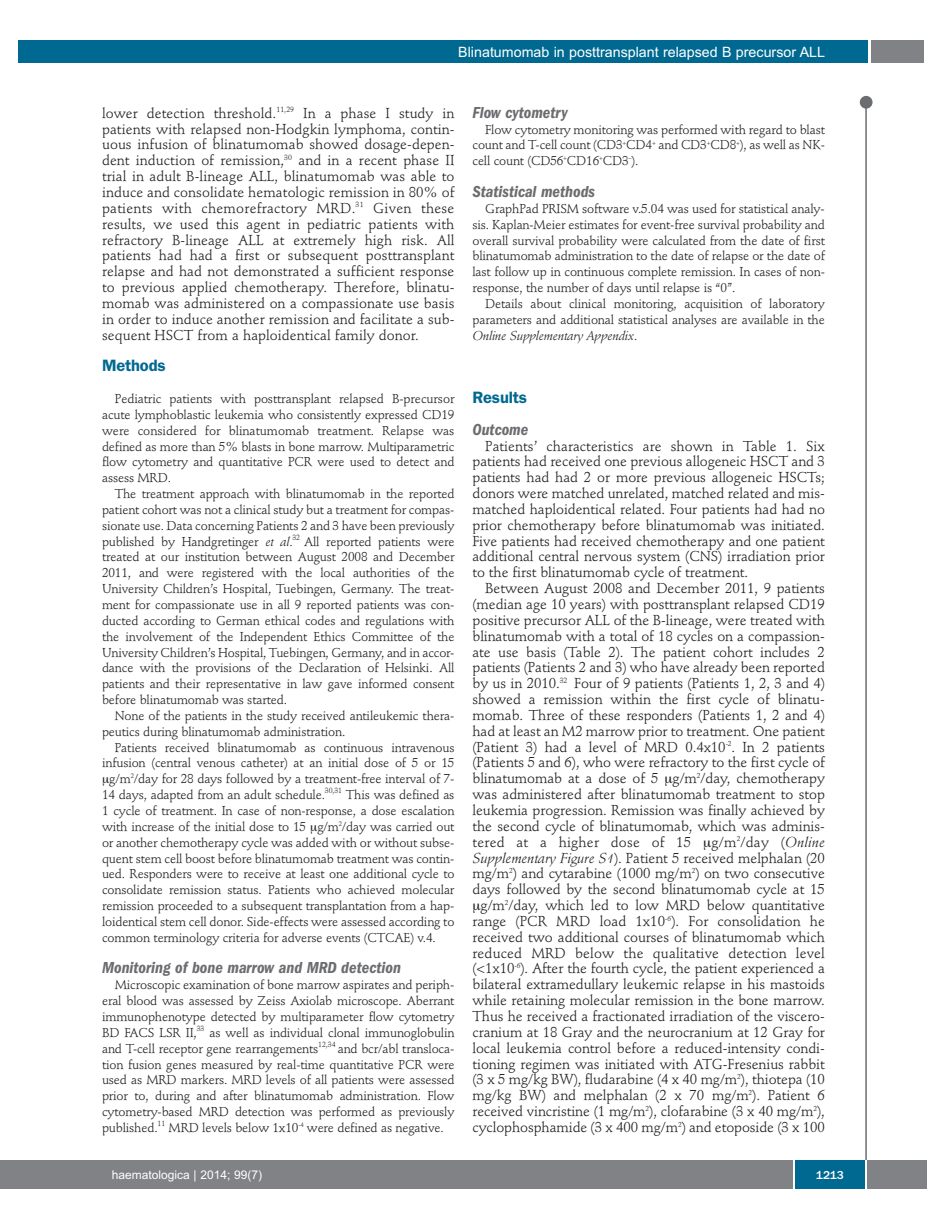
<style>
.page{position:relative;width:927px;height:1225px;background:#fff}
.page>*{position:absolute;margin:0;border:0;box-sizing:border-box;transform-origin:0 0}
.t1{font:italic 600 condensed 16.5px "Franklin Gothic";color:#6c6d70}
.t2{font:600 16.5px "Franklin Gothic";letter-spacing:-.01em;color:#006991}
.t3{font:14.25px/15.9px "Stempel Schneidler";letter-spacing:-.005em;color:#231f20;text-align:justify}
.t4{font:14.25px "Arial";color:#fff}
.t5{font:12.75px/15.9px "Stempel Schneidler";letter-spacing:-.015em;color:#231f20;text-align:justify}
.t6{font:12px "Arial";color:#fff}
.t7{font:500 12px "Franklin Gothic";color:#fff}
.s1{font-style:italic}
</style>
<div class="page">
<div style="left:860px;top:96px;width:12px;height:13px;background:#6c6d70;border-radius:50%"></div>
<hr style="left:865px;top:98px;width:2px;height:1062px;background:#6c6d70">
<div style="left:871px;top:40px;width:52px;height:22px;background:#808285"></div>
<div style="left:18px;top:40px;width:849px;height:22px;background:#006991"></div>
<div style="left:17px;top:1160px;width:910px;height:28px;background:#808285"></div>
<div style="left:795px;top:1160px;width:70px;height:28px;background:#006991"></div>
<hr style="left:793px;top:1160px;width:2px;height:28px;background:#fff">
<hr style="left:865px;top:1160px;width:2px;height:28px;background:#fff">
<div style="left:0;top:1160px;width:17px;height:28px;background:#808285"></div>
<p class="t4" style="left:458px;top:44px;width:368px">Blinatumomab in posttransplant relapsed B precursor ALL</p>
<p class="t3" style="left:102px;top:106px;width:354px">lower detection threshold.<sup>11,29</sup> In a phase I study in patients with relapsed non-Hodgkin lymphoma, contin&shy;uous infusion of blinatumomab showed dosage-depen&shy;dent induction of remission,<sup>30</sup> and in a recent phase II trial in adult B-lineage ALL, blinatumomab was able to induce and consolidate hematologic remission in 80% of patients with chemorefractory MRD.<sup>31</sup> Given these results, we used this agent in pediatric patients with refractory B-lineage ALL at extremely high risk. All patients had had a first or subsequent posttransplant relapse and had not demonstrated a sufficient response to previous applied chemotherapy. Therefore, blinatu&shy;momab was administered on a compassionate use basis in order to induce another remission and facilitate a sub&shy;sequent HSCT from a haploidentical family donor.</p>
<p class="t2" style="left:102px;top:360px;width:65px">Methods</p>
<p class="t5" style="left:102px;top:392px;width:354px;text-indent:13px">Pediatric patients with posttransplant relapsed B-precursor acute lymphoblastic leukemia who consistently expressed CD19 were considered for blinatumomab treatment. Relapse was defined as more than 5% blasts in bone marrow. Multiparametric flow cytometry and quantitative PCR were used to detect and assess MRD.</p>
<p class="t5" style="left:102px;top:487px;width:354px;text-indent:13px">The treatment approach with blinatumomab in the reported patient cohort was not a clinical study but a treatment for compas&shy;sionate use. Data concerning Patients 2 and 3 have been previously published by Handgretinger <span class="s1">et al</span>.<sup>32</sup> All reported patients were treated at our institution between August 2008 and December 2011, and were registered with the local authorities of the University Children’s Hospital, Tuebingen, Germany. The treat&shy;ment for compassionate use in all 9 reported patients was con&shy;ducted according to German ethical codes and regulations with the involvement of the Independent Ethics Committee of the University Children’s Hospital, Tuebingen, Germany, and in accor&shy;dance with the provisions of the Declaration of Helsinki. All patients and their representative in law gave informed consent before blinatumomab was started.</p>
<p class="t5" style="left:102px;top:709px;width:354px;text-indent:13px">None of the patients in the study received antileukemic thera&shy;peutics during blinatumomab administration.</p>
<p class="t5" style="left:115px;top:740px;width:341px">Patients received blinatumomab as continuous intravenous</p>
<p class="t5" style="left:102px;top:756px;width:354px">infusion (central venous catheter) at an initial dose of 5 or 15</p>
<p class="t5" style="left:109px;top:772px;width:347px">g/m<sup>2</sup>/day for 28 days followed by a treatment-free interval of 7-</p>
<p class="t5" style="left:102px;top:788px;width:354px">14 days, adapted from an adult schedule.<sup>30,31</sup> This was defined as</p>
<p class="t5" style="left:102px;top:804px;width:354px">1 cycle of treatment. In case of non-response, a dose escalation</p>
<p class="t5" style="left:102px;top:819px;width:354px">with increase of the initial dose to 15 g/m<sup>2</sup>/day was carried out</p>
<p class="t5" style="left:102px;top:835px;width:354px">or another chemotherapy cycle was added with or without subse-</p>
<p class="t5" style="left:102px;top:851px;width:354px">quent stem cell boost before blinatumomab treatment was contin-</p>
<p class="t5" style="left:102px;top:867px;width:354px">ued. Responders were to receive at least one additional cycle to</p>
<p class="t5" style="left:102px;top:883px;width:354px">consolidate remission status. Patients who achieved molecular</p>
<p class="t5" style="left:102px;top:899px;width:354px">remission proceeded to a subsequent transplantation from a hap-</p>
<p class="t5" style="left:102px;top:915px;width:354px">loidentical stem cell donor. Side-effects were assessed according to</p>
<p class="t5" style="left:102px;top:930px;width:335px">common terminology criteria for adverse events (CTCAE) v.4.</p>
<p class="t1" style="left:102px;top:962px;width:300px">Monitoring of bone marrow and MRD detection</p>
<p class="t5" style="left:102px;top:978px;width:354px;text-indent:13px">Microscopic examination of bone marrow aspirates and periph&shy;eral blood was assessed by Zeiss Axiolab microscope. Aberrant immunophenotype detected by multiparameter flow cytometry BD FACS LSR II,<sup>33</sup> as well as individual clonal immunoglobulin and T-cell receptor gene rearrangements<sup>12,34</sup> and bcr/abl transloca&shy;tion fusion genes measured by real-time quantitative PCR were used as MRD markers. MRD levels of all patients were assessed prior to, during and after blinatumomab administration. Flow cytometry-based MRD detection was performed as previously published.<sup>11</sup> MRD levels below 1x10<sup>-4</sup> were defined as negative.</p>
<p class="t1" style="left:472px;top:106px;width:97px">Flow cytometry</p>
<p class="t5" style="left:472px;top:122px;width:354px;text-indent:13px">Flow cytometry monitoring was performed with regard to blast count and T-cell count (CD3<sup>+</sup>CD4<sup>+</sup> and CD3<sup>+</sup>CD8<sup>+</sup>), as well as NK&shy;cell count (CD56<sup>+</sup>CD16<sup>+</sup>CD3<sup>–</sup>).</p>
<p class="t1" style="left:472px;top:185px;width:124px">Statistical methods</p>
<p class="t5" style="left:472px;top:202px;width:354px;text-indent:13px">GraphPad PRISM software v.5.04 was used for statistical analy&shy;sis. Kaplan-Meier estimates for event-free survival probability and overall survival probability were calculated from the date of first blinatumomab administration to the date of relapse or the date of last follow up in continuous complete remission. In cases of non&shy;response, the number of days until relapse is “0”.</p>
<p class="t5" style="left:472px;top:297px;width:354px;text-indent:13px">Details about clinical monitoring, acquisition of laboratory parameters and additional statistical analyses are available in the <span class="s1">Online Supplementary Appendix</span>.</p>
<p class="t2" style="left:472px;top:392px;width:56px">Results</p>
<p class="t1" style="left:472px;top:423px;width:57px">Outcome</p>
<p class="t3" style="left:472px;top:439px;width:354px;text-indent:13px">Patients’ characteristics are shown in Table 1. Six patients had received one previous allogeneic HSCT and 3 patients had had 2 or more previous allogeneic HSCTs; donors were matched unrelated, matched related and mis&shy;matched haploidentical related. Four patients had had no prior chemotherapy before blinatumomab was initiated.<br>Five patients had received chemotherapy and one patient additional central nervous system (CNS) irradiation prior to the first blinatumomab cycle of treatment.</p>
<p class="t3" style="left:472px;top:581px;width:354px;text-indent:13px">Between August 2008 and December 2011, 9 patients (median age 10 years) with posttransplant relapsed CD19 positive precursor ALL of the B-lineage, were treated with blinatumomab with a total of 18 cycles on a compassion&shy;ate use basis (Table 2). The patient cohort includes 2 patients (Patients 2 and 3) who have already been reported by us in 2010.<sup>32</sup> Four of 9 patients (Patients 1, 2, 3 and 4) showed a remission within the first cycle of blinatu&shy;momab. Three of these responders (Patients 1, 2 and 4) had at least an M2 marrow prior to treatment. One patient (Patient 3) had a level of MRD 0.4x10<sup>-2</sup>. In 2 patients (Patients 5 and 6), who were refractory to the first cycle of blinatumomab at a dose of 5 g/m<sup>2</sup>/day, chemotherapy was administered after blinatumomab treatment to stop leukemia progression. Remission was finally achieved by the second cycle of blinatumomab, which was adminis&shy;tered at a higher dose of 15</p>
<p class="t3" style="left:472px;top:835px;width:354px;text-align:right">g/m<sup>2</sup>/day (<span class="s1">Online<br>Supplementary Figure S1</span>). Patient 5 received melphalan (20 mg/m<sup>2</sup>) and cytarabine (1000 mg/m<sup>2</sup>) on two consecutive days followed by the second blinatumomab cycle at 15 g/m<sup>2</sup>/day, which led to low MRD below quantitative range (PCR MRD load 1x10<sup>-6</sup>). For consolidation he received two additional courses of blinatumomab which reduced MRD below the qualitative detection level (&lt;1x10<sup>-6</sup>). After the fourth cycle, the patient experienced a bilateral extramedullary leukemic relapse in his mastoids while retaining molecular remission in the bone marrow.<br>Thus he received a fractionated irradiation of the viscero&shy;cranium at 18 Gray and the neurocranium at 12 Gray for local leukemia control before a reduced-intensity condi&shy;tioning regimen was initiated with ATG-Fresenius rabbit (3 x 5 mg/kg BW), fludarabine (4 x 40 mg/m<sup>2</sup>), thiotepa (10 mg/kg BW) and melphalan (2 x 70 mg/m<sup>2</sup>). Patient 6 received vincristine (1 mg/m<sup>2</sup>), clofarabine (3 x 40 mg/m<sup>2</sup>), cyclophosphamide (3 x 400 mg/m<sup>2</sup>) and etoposide (3 x 100</p>
<p class="t6" style="left:112px;top:1167px;width:152px">haematologica | 2014; 99(7)</p>
<p class="t7" style="left:816px;top:1167px;width:30px">1213</p>
</div>
